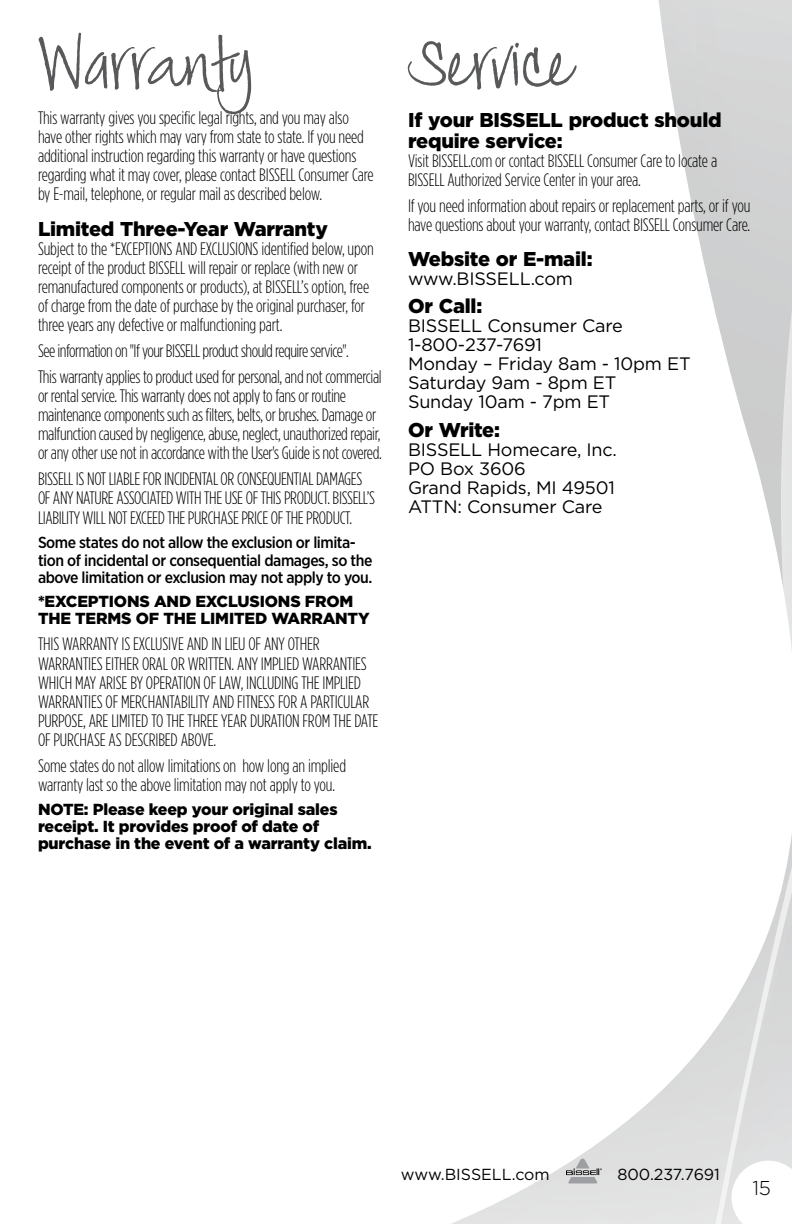
<style>
.page{position:relative;width:792px;height:1224px;background:#fff}
.page>*{position:absolute;margin:0;border:0;box-sizing:border-box;transform-origin:0 0}
.t1{font:72px "Jackie Sue BF";color:#58595b}
.t2{font:900 20px/21px "Gotham";letter-spacing:-.01em;color:#000}
.t3{font:300 20px "Gotham";color:#000}
.t4{font:300 18px/19px "Gotham Condensed";letter-spacing:-.01em;color:#000}
.t5{font:18px/19px "Gotham";letter-spacing:-.01em;color:#000}
.t6{font:300 18px/26.2px "Gotham Condensed";letter-spacing:-.03em;color:#000}
.t7{font:900 16px/17px "Gotham";letter-spacing:-.01em;color:#000}
.t8{font:500 16px/17.6px "Gotham Narrow";letter-spacing:-.03em;color:#000}
.t9{font:16px "Gotham";letter-spacing:-.01em;color:#000}
</style>
<div class="page">
<svg style="left:451px;top:0;width:245px;height:1224px"></svg>
<svg style="left:696px;top:0;width:36px;height:1224px"></svg>
<svg style="left:566px;top:1159px;width:36px;height:24px"></svg>
<svg style="left:732px;top:0;width:60px;height:1224px"></svg>
<h1 class="t1" style="left:36px;top:21px;width:218px">Warranty</h1>
<h1 class="t1" style="left:407px;top:21px;width:167px">Service</h1>
<p class="t4" style="left:38px;top:108px;width:337px">This warranty gives you specific legal rights, and you may also have other rights which may vary from state to state. If you need additional instruction regarding this warranty or have questions regarding what it may cover, please contact BISSELL Consumer Care by E-mail, telephone, or regular mail as described below.</p>
<p class="t2" style="left:38px;top:218px;width:291px">Limited Three-Year Warranty</p>
<p class="t4" style="left:38px;top:239px;width:337px">Subject to the *EXCEPTIONS AND EXCLUSIONS identified below, upon receipt of the product BISSELL will repair or replace (with new or remanufactured components or products), at BISSELL’s option, free of charge from the date of purchase by the original purchaser, for three years any defective or malfunctioning part.</p>
<p class="t6" style="left:38px;top:338px;width:345px">See information on "If your BISSELL product should require service".<br>This warranty applies to product used for personal, and not commercial</p>
<p class="t4" style="left:38px;top:386px;width:345px">or rental service. This warranty does not apply to fans or routine maintenance components such as filters, belts, or brushes. Damage or malfunction caused by negligence, abuse, neglect, unauthorized repair, or any other use not in accordance with the User's Guide is not covered.</p>
<p class="t4" style="left:38px;top:470px;width:339px">BISSELL IS NOT LIABLE FOR INCIDENTAL OR CONSEQUENTIAL DAMAGES<br>OF ANY NATURE ASSOCIATED WITH THE USE OF THIS PRODUCT. BISSELL’S<br>LIABILITY WILL NOT EXCEED THE PURCHASE PRICE OF THE PRODUCT.</p>
<p class="t8" style="left:38px;top:533px;width:336px">Some states do not allow the exclusion or limita&shy;tion of incidental or consequential damages, so the above limitation or exclusion may not apply to you.</p>
<p class="t7" style="left:38px;top:593px;width:303px">*EXCEPTIONS AN D EXCLUSIONS FROM<br>TH E TERMS OF TH E LIMITED WARRANTY</p>
<p class="t4" style="left:38px;top:635px;width:342px">THIS WARRANTY IS EXCLUSIVE AND IN LIEU OF ANY OTHER WARRANTIES EITHER ORAL OR WRITTEN. ANY IMPLIED WARRANTIES WHICH MAY ARISE BY OPERATION OF LAW, INCLUDING THE IMPLIED WARRANTIES OF MERCHANTABILITY AND FITNESS FOR A PARTICULAR PURPOSE, ARE LIMITED TO THE THREE YEAR DURATION FROM THE DATE OF PURCHASE AS DESCRIBED ABOVE.</p>
<p class="t4" style="left:38px;top:756px;width:310px">Some states do not allow limitations on how long an implied warranty last so the above limitation may not apply to you.</p>
<p class="t7" style="left:38px;top:800px;width:13px">NOT</p>
<p class="t2" style="left:408px;top:108px;width:315px">If your BISSELL product should require service:</p>
<p class="t4" style="left:408px;top:151px;width:311px">Visit BISSELL.com or contact BISSELL Consumer Care to locate a<br>BISSELL Authorized Service Center in your area.</p>
<p class="t4" style="left:408px;top:196px;width:344px">If you need information about repairs or replacement parts, or if you have questions about your warranty, contact BISSELL Consumer Care.</p>
<p class="t2" style="left:408px;top:248px;width:186px">Website or E-mail:</p>
<p class="t5" style="left:408px;top:269px;width:60px">www.BISSELL</p>
<p class="t5" style="left:531px;top:269px;width:44px">.com</p>
<p class="t2" style="left:408px;top:295px;width:76px">Or Call:</p>
<p class="t5" style="left:408px;top:316px;width:12px">BISSELL</p>
<p class="t5" style="left:408px;top:316px;width:284px;text-indent:79px">Consumer Care<br>1-800-237-7691<br>Monday – Friday 8am - 10pm ET<br>Saturday 9am - 8pm ET<br>Sunday 10am - 7pm ET</p>
<p class="t2" style="left:408px;top:418px;width:94px">Or Write:</p>
<p class="t5" style="left:408px;top:439px;width:12px">BISSELL</p>
<p class="t5" style="left:408px;top:439px;width:211px;text-indent:79px">Homecare, I nc.<br>PO Box 3606<br>Grand Rapids, MI 49501<br>ATTN: Consumer Care</p>
<p class="t7" style="left:38px;top:800px;width:335px;text-indent:35px">E: Please keep your original sales receipt. It provides proof of date of purchase in the event of a warranty claim.</p>
<p class="t9" style="left:401px;top:1166px;width:150px">www.bissell.com</p>
<p class="t9" style="left:617px;top:1166px;width:104px">800.237.7691</p>
<p class="t3" style="left:753px;top:1177px;width:20px">15</p>
</div>
